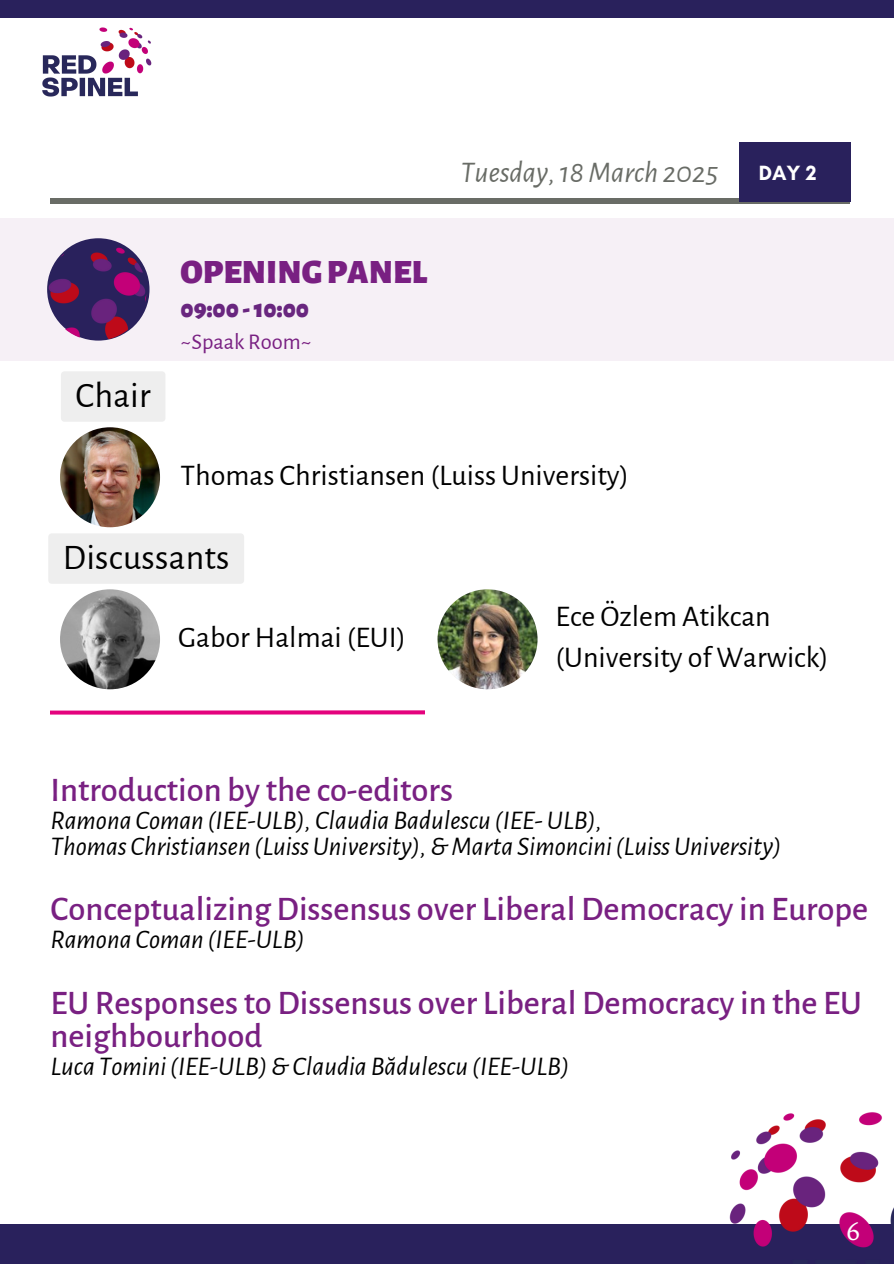
<style>
.page{position:relative;width:894px;height:1264px;background:#fff}
.page>*{position:absolute;margin:0;border:0;box-sizing:border-box;transform-origin:0 0}
.t1{font:36px "Alegreya Sans";letter-spacing:.005em;color:#000}
.t2{font:500 34.5px/33.8px "Alegreya Sans";color:#792082}
.t3{font:900 34.35px "Alegreya Sans";color:#792082}
.t4{font:30px/41.7px "Alegreya Sans";color:#000}
.t5{font:italic 30px "Alegreya Sans";color:#696c66}
.t6{font:30px "Alegreya";color:#fff}
.t7{font:italic 27px/25.8px "Alegreya Sans";color:#000}
.t8{font:900 25.8px "Alegreya Sans";color:#69267f}
.t9{font:22.5px "Alegreya Sans";color:#792082}
.t10{font:700 21px "Glacial Indifference";color:#fff}
</style>
<div class="page">
<div style="left:0;top:0;width:893px;height:18px;background:#29215c"></div>
<img style="left:42px;top:27px;width:110px;height:70px">
<div style="left:0;top:218px;width:893px;height:143px;background:#f6f0f6"></div>
<svg style="left:47px;top:238px;width:102px;height:102px"></svg>
<img style="left:47px;top:241px;width:99px;height:99px;border-radius:50%">
<div style="left:50px;top:199px;width:800px;height:5px;background:#696c66"></div>
<div style="left:739px;top:142px;width:111px;height:59px;background:#29215c"></div>
<div style="left:61px;top:371px;width:104px;height:51px;background:#eee"></div>
<img style="left:60px;top:427px;width:100px;height:100px;border-radius:50%">
<svg style="left:50px;top:710px;width:374px;height:4px"></svg>
<div style="left:48px;top:533px;width:196px;height:50px;background:#eee"></div>
<img style="left:60px;top:589px;width:100px;height:100px;border-radius:50%">
<img style="left:437px;top:589px;width:100px;height:100px;border-radius:50%">
<div style="left:0;top:1223px;width:893px;height:40px;background:#29215c"></div>
<img style="left:722px;top:1112px;width:171px;height:136px">
<p class="t1" style="left:75px;top:378px;width:77px">Chair</p>
<h3 class="t3" style="left:180px;top:255px;width:248px">OPENINGPANEL</h3>
<h6 class="t8" style="left:180px;top:296px;width:130px">09:00 -10:00</h6>
<h4 class="t9" style="left:180px;top:331px;width:132px">~Spaak Room~</h4>
<h1 class="t5" style="left:460px;top:157px;width:259px">Tuesday,18March 2025</h1>
<p class="t10" style="left:758px;top:160px;width:59px">DAY 2</p>
<p class="t4" style="left:180px;top:455px;width:450px">Thomas Christiansen (Luiss University)</p>
<h3 class="t1" style="left:63px;top:540px;width:168px">Discussants</h3>
<p class="t4" style="left:178px;top:616px;width:229px">Gabor Halmai (EUI)</p>
<p class="t4" style="left:555px;top:596px;width:274px">Ece Özlem Atikcan (University of Warwick)</p>
<h3 class="t2" style="left:50px;top:773px;width:404px">Introduction by the co-editors</h3>
<h3 class="t7" style="left:50px;top:808px;width:732px">Ramona Coman (IEE-ULB), Claudia Badulescu (IEE-ULB),<br>Thomas Christiansen (LuissUniversity),&amp;Marta Simoncini (LuissUniversity)</h3>
<p class="t2" style="left:50px;top:892px;width:819px">Conceptualizing Dissensus over Liberal Democracy in Europe</p>
<p class="t7" style="left:50px;top:927px;width:256px">Ramona Coman (IEE-ULB)</p>
<h5 class="t2" style="left:50px;top:986px;width:812px">EU Responses to Dissensus over Liberal Democracy in the EU neighbourhood</h5>
<h5 class="t7" style="left:50px;top:1054px;width:520px">Luca Tomini (IEE-ULB)&amp;Claudia Bădulescu (IEE-ULB)</h5>
<p class="t6" style="left:845px;top:1209px;width:15px">6</p>
</div>
